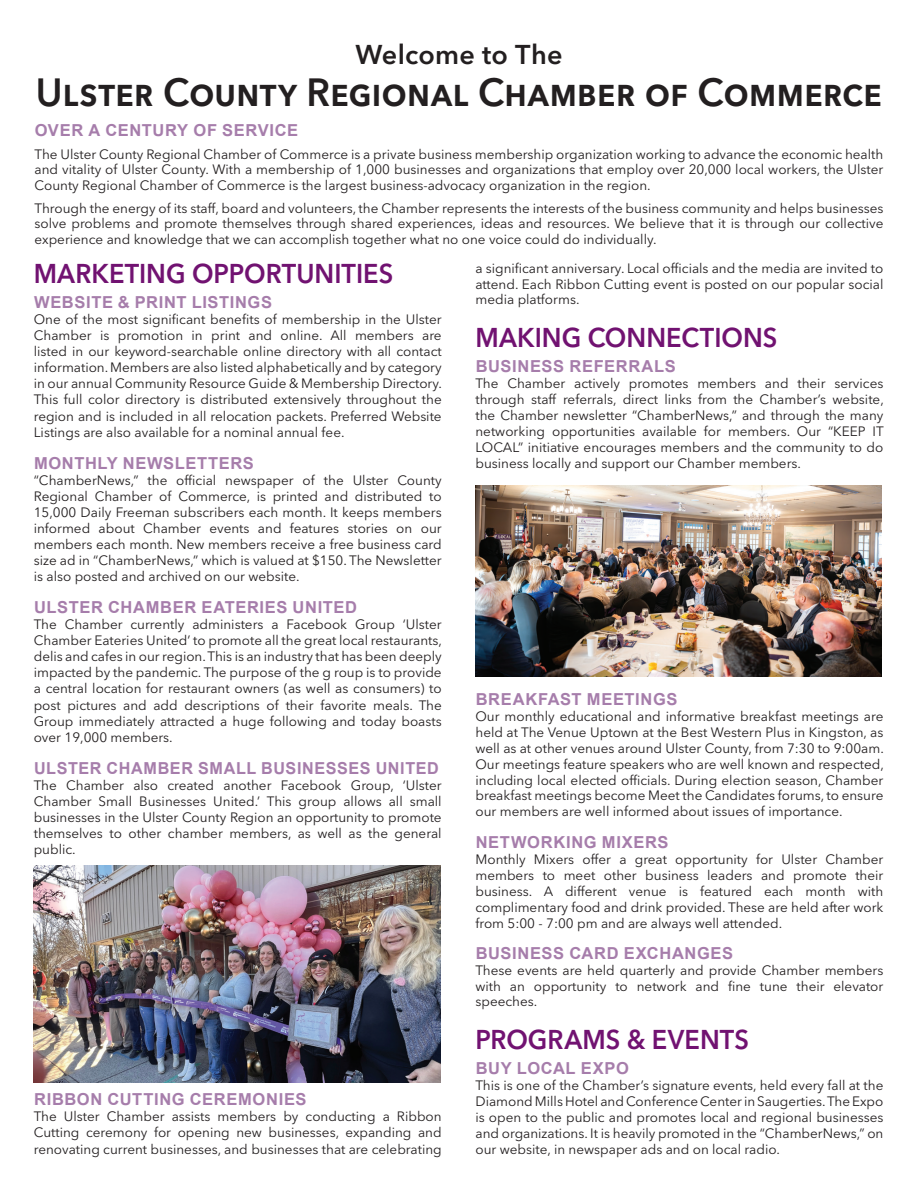
<style>
.page{position:relative;width:918px;height:1188px;background:#fff}
.page>*{position:absolute;margin:0;border:0;box-sizing:border-box;transform-origin:0 0}
.Page_Title{font:600 39px "Avenir Next LT Pro";letter-spacing:-.005em;color:#231f20;scale:.96 1}
.Product_Service_Head{font:600 27px "Avenir Next LT Pro";color:#711271;scale:.94 1}
.Page_Title-2{font:600 27px "Avenir Next LT Pro";color:#231f20}
.Product_Services_Subheads{font:700 16.5px "Arial";letter-spacing:.04em;color:#a67dab}
.Product_Service_Text{font:13.5px/16px "Avenir Next LT Pro";color:#231f20;text-align:justify}
</style>
<div class="page">
<img style="left:34px;top:865px;width:407px;height:217px">
<img style="left:475px;top:485px;width:407px;height:192px">
<p class="Page_Title-2" style="left:355px;top:38px;width:209px">Welcome to The</p>
<p class="Page_Title" style="left:36px;top:68px;width:883px">Ulster County Regional Chamber of Commerce</p>
<p class="Product_Services_Subheads" style="left:35px;top:119px;width:265px">OVER A CENTURY OF SERVICE</p>
<p class="Product_Service_Text" style="left:35px;top:146px;width:850px">The Ulster County Regional Chamber of Commerce is a private business membership organization working to advance the economic health and vitality of Ulster County. With a membership of 1,000 businesses and organizations that employ over 20,000 local workers, the Ulster County Regional Chamber of Commerce is the largest business-advocacy organization in the region.</p>
<p class="Product_Service_Text" style="left:35px;top:200px;width:850px">Through the energy of its staff, board and volunteers, the Chamber represents the interests of the business community and helps businesses solve problems and promote themselves through shared experiences, ideas and resources. We believe that it is through our collective experience and knowledge that we can accomplish together what no one voice could do individually.</p>
<p class="Product_Service_Head" style="left:34px;top:257px;width:384px">MARKETING OPPORTUNITIES</p>
<p class="Product_Services_Subheads" style="left:34px;top:291px;width:240px">WEBSITE &amp; PRINT LISTINGS</p>
<p class="Product_Service_Text" style="left:34px;top:311px;width:410px">One of the most significant benefits of membership in the Ulster Chamber is promotion in print and online. All members are listed in our keyword-searchable online directory with all contact information. Members are also listed alphabetically and by category in our annual Community Resource Guide &amp; Membership Directory.<br>This full color directory is distributed extensively throughout the region and is included in all relocation packets. Preferred Website Listings are also available for a nominal annual fee.</p>
<p class="Product_Services_Subheads" style="left:34px;top:451px;width:221px">MONTHLY NEWSLETTERS</p>
<p class="Product_Service_Text" style="left:34px;top:472px;width:410px">“ChamberNews,” the official newspaper of the Ulster County Regional Chamber of Commerce, is printed and distributed to 15,000 Daily Freeman subscribers each month. It keeps members informed about Chamber events and features stories on our members each month. New members receive a free business card size ad in “ChamberNews,” which is valued at $150. The Newsletter is also posted and archived on our website.</p>
<p class="Product_Services_Subheads" style="left:34px;top:596px;width:325px">ULSTER CHAMBER EATERIES UNITED</p>
<p class="Product_Service_Text" style="left:34px;top:616px;width:410px">The Chamber currently administers a Facebook Group ‘Ulster Chamber Eateries United’ to promote all the great local restaurants, delis and cafes in our region. This is an industry that has been deeply impacted by the pandemic. The purpose of the g roup is to provide a central location for restaurant owners (as well as consumers) to post pictures and add descriptions of their favorite meals. The Group immediately attracted a huge following and today boasts over 19,000 members.</p>
<p class="Product_Services_Subheads" style="left:34px;top:756px;width:406px">ULSTER CHAMBER SMALL BUSINESSES UNITED</p>
<p class="Product_Service_Text" style="left:34px;top:777px;width:409px">The Chamber also created another Facebook Group, ‘Ulster Chamber Small Businesses United.’ This group allows all small businesses in the Ulster County Region an opportunity to promote themselves to other chamber members, as well as the general public.</p>
<p class="Product_Services_Subheads" style="left:34px;top:1088px;width:274px">RIBBON CUTTING CEREMONIES</p>
<p class="Product_Service_Text" style="left:34px;top:1109px;width:410px">The Ulster Chamber assists members by conducting a Ribbon Cutting ceremony for opening new businesses, expanding and renovating current businesses, and businesses that are celebrating</p>
<p class="Product_Service_Text" style="left:475px;top:260px;width:409px">a significant anniversary. Local officials and the media are invited to attend. Each Ribbon Cutting event is posted on our popular social media platforms.</p>
<p class="Product_Service_Head" style="left:475px;top:322px;width:323px">MAKING CONNECTIONS</p>
<p class="Product_Services_Subheads" style="left:476px;top:355px;width:202px">BUSINESS REFERRALS</p>
<p class="Product_Service_Text" style="left:475px;top:375px;width:410px">The Chamber actively promotes members and their services through staff referrals, direct links from the Chamber’s website, the Chamber newsletter “ChamberNews,” and through the many networking opportunities available for members. Our “KEEP IT LOCAL” initiative encourages members and the community to do business locally and support our Chamber members.</p>
<p class="Product_Services_Subheads" style="left:476px;top:688px;width:203px">BREAKFAST MEETINGS</p>
<p class="Product_Service_Text" style="left:475px;top:708px;width:410px">Our monthly educational and informative breakfast meetings are held at The Venue Uptown at the Best Western Plus in Kingston, as well as at other venues around Ulster County, from 7:30 to 9:00am.<br>Our meetings feature speakers who are well known and respected, including local elected officials. During election season, Chamber breakfast meetings become Meet the Candidates forums, to ensure our members are well informed about issues of importance.</p>
<p class="Product_Services_Subheads" style="left:476px;top:831px;width:194px">NETWORKING MIXERS</p>
<p class="Product_Service_Text" style="left:475px;top:851px;width:409px">Monthly Mixers offer a great opportunity for Ulster Chamber members to meet other business leaders and promote their business. A different venue is featured each month with complimentary food and drink provided. These are held after work from 5:00 - 7:00 pm and are always well attended.</p>
<p class="Product_Services_Subheads" style="left:476px;top:942px;width:259px">BUSINESS CARD EXCHANGES</p>
<p class="Product_Service_Text" style="left:475px;top:963px;width:409px;line-height:15.6px">These events are held quarterly and provide Chamber members with an opportunity to network and fine tune their elevator speeches.</p>
<p class="Product_Service_Head" style="left:475px;top:1023px;width:292px">PROGRAMS &amp; EVENTS</p>
<p class="Product_Services_Subheads" style="left:476px;top:1057px;width:155px">BUY LOCAL EXPO</p>
<p class="Product_Service_Text" style="left:475px;top:1077px;width:410px">This is one of the Chamber’s signature events, held every fall at the Diamond Mills Hotel and Conference Center in Saugerties. The Expo is open to the public and promotes local and regional businesses and organizations. It is heavily promoted in the “ChamberNews,” on our website, in newspaper ads and on local radio.</p>
</div>
